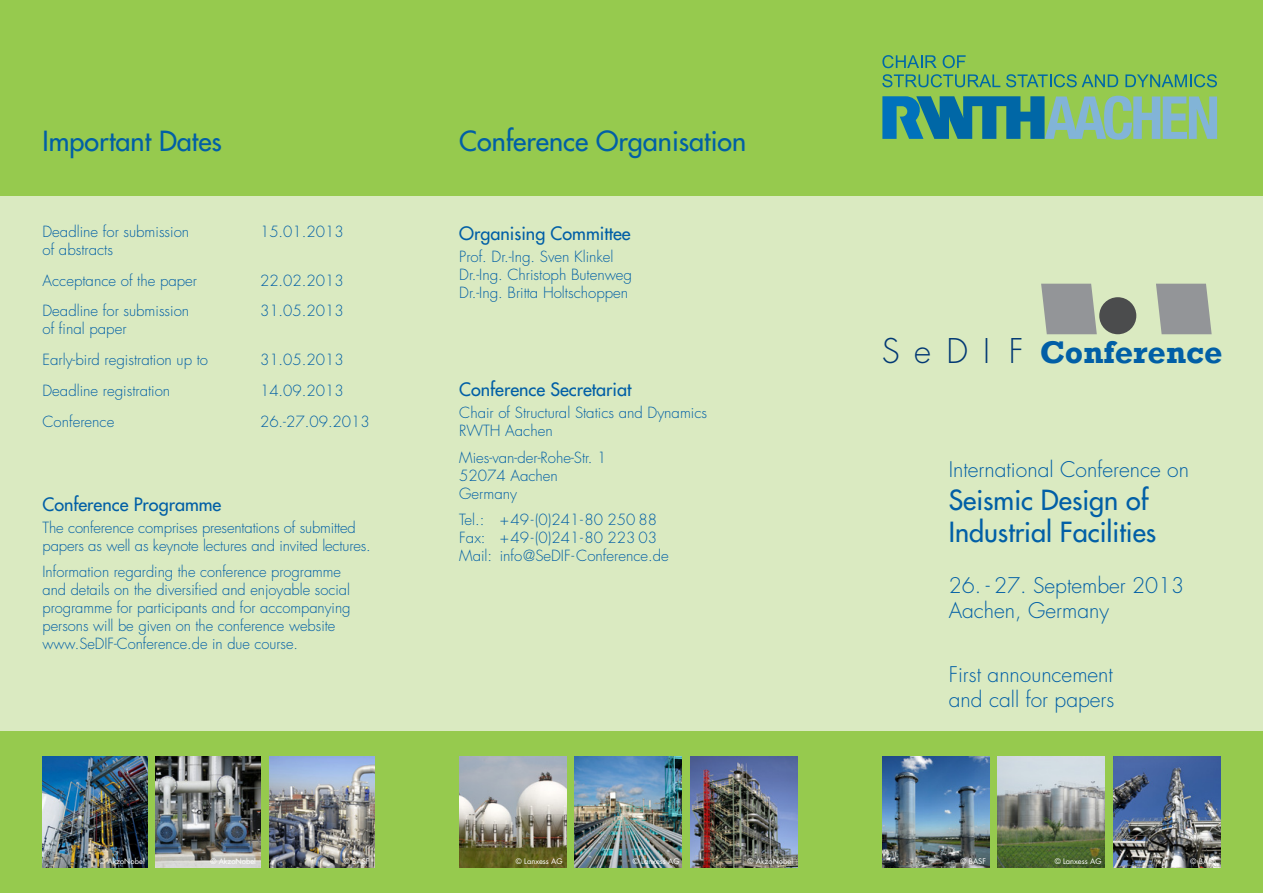
<style>
.page{position:relative;width:1263px;height:893px;background:#fff}
.page>*{position:absolute;margin:0;border:0;box-sizing:border-box;transform-origin:0 0}
.t1{font:300 33.15px "Futura";letter-spacing:.46em;color:#013874}
.t2{font:700 32.1px "Rockwell";color:#015fa6}
.t3{font:27px/32.4px "Futura";color:#015fa6}
.t4{font:300 21px/25.2px "Futura";color:#015fa6}
.Überschrift{font:18px "Futura";color:#015fa6}
.Text{font:300 15px/18px "Futura";color:#015fa6}
.t5{font:7.5px "Futura";color:#fff}
</style>
<div class="page">
<div style="left:0;top:186px;width:1263px;height:549px;background:#daeac1"></div>
<div style="left:0;top:0;width:1263px;height:196px;background:#96ca4e"></div>
<div style="left:0;top:731px;width:1263px;height:162px;background:#96ca4e"></div>
<svg style="left:882px;top:96px;width:335px;height:44px"></svg>
<svg style="left:882px;top:74px;width:118px;height:13px"></svg>
<svg style="left:1006px;top:74px;width:112px;height:13px"></svg>
<svg style="left:1125px;top:74px;width:92px;height:13px"></svg>
<svg style="left:882px;top:55px;width:55px;height:13px"></svg>
<svg style="left:943px;top:55px;width:23px;height:13px"></svg>
<svg style="left:1041px;top:284px;width:56px;height:50px;background:#9a9e9c"></svg>
<svg style="left:1156px;top:284px;width:56px;height:50px;background:#9a9e9c"></svg>
<div style="left:1099px;top:297px;width:37px;height:37px;background:#4b4c4d;border-radius:50%"></div>
<img style="left:459px;top:757px;width:107px;height:110px">
<img style="left:690px;top:757px;width:107px;height:110px">
<img style="left:575px;top:757px;width:107px;height:110px">
<img style="left:882px;top:757px;width:107px;height:110px">
<img style="left:1113px;top:757px;width:107px;height:110px">
<img style="left:998px;top:757px;width:107px;height:110px">
<img style="left:43px;top:757px;width:104px;height:110px">
<img style="left:269px;top:757px;width:105px;height:110px">
<img style="left:156px;top:757px;width:105px;height:110px">
<p class="t3" style="left:43px;top:124px;width:181px">Important Dates</p>
<p class="Text" style="left:43px;top:223px;width:148px">Deadline for submission</p>
<p class="Text" style="left:260px;top:223px;width:85px">15.01.2013</p>
<p class="Text" style="left:43px;top:241px;width:72px">of abstracts</p>
<p class="Text" style="left:43px;top:271px;width:156px">Acceptance of the paper</p>
<p class="Text" style="left:260px;top:271px;width:85px">22.02.2013</p>
<p class="Text" style="left:43px;top:302px;width:148px">Deadline for submission</p>
<p class="Text" style="left:260px;top:302px;width:85px">31.05.2013</p>
<p class="Text" style="left:43px;top:320px;width:85px">of final paper</p>
<p class="Text" style="left:43px;top:351px;width:167px">Early-bird registration up to</p>
<p class="Text" style="left:260px;top:351px;width:85px">31.05.2013</p>
<p class="Text" style="left:43px;top:382px;width:129px">Deadline registration</p>
<p class="Text" style="left:260px;top:382px;width:85px">14.09.2013</p>
<p class="Text" style="left:43px;top:412px;width:73px">Conference</p>
<p class="Text" style="left:260px;top:412px;width:111px">26.-27.09.2013</p>
<p class="Überschrift" style="left:43px;top:492px;width:180px">Conference Programme</p>
<p class="Text" style="left:43px;top:519px;width:330px">The conference comprises presentations of submitted papers as well as keynote lectures and invited lectures.</p>
<p class="Text" style="left:43px;top:563px;width:310px">Information regarding the conference programme and details on the diversified and enjoyable social programme for participants and for accompanying persons will be given on the conference website www.SeDIF-Conference.de in due course.</p>
<p class="t3" style="left:459px;top:124px;width:289px">Conference Organisation</p>
<p class="Überschrift" style="left:459px;top:221px;width:173px">Organising Committee</p>
<p class="Text" style="left:459px;top:248px;width:174px">Prof. Dr.-Ing. Sven Klinkel<br>Dr.-Ing. Christoph Butenweg<br>Dr.-Ing. Britta Holtschoppen</p>
<p class="Überschrift" style="left:459px;top:378px;width:174px">Conference Secretariat</p>
<p class="Text" style="left:459px;top:404px;width:249px">Chair of Structural Statics and Dynamics<br>RWTH Aachen</p>
<p class="Text" style="left:459px;top:448px;width:149px">Mies-van-der-Rohe-Str. 1<br>52074 Aachen<br>Germany</p>
<p class="Text" style="left:459px;top:511px;width:211px">Tel.: +49-(0)241-80 250 88<br>Fax: +49-(0)241-80 223 03<br>Mail: info@SeDIF-Conference.de</p>
<p class="t1" style="left:882px;top:330px;width:143px">SeDIF</p>
<p class="t2" style="left:1040px;top:333px;width:184px">Conference</p>
<p class="t4" style="left:949px;top:457px;width:242px">International Conference on</p>
<p class="t3" style="left:949px;top:483px;width:209px">Seismic Design of<br>Industrial Facilities</p>
<p class="t4" style="left:949px;top:573px;width:237px">26. - 27. September 2013</p>
<p class="t4" style="left:949px;top:598px;width:162px">Aachen, Germany</p>
<p class="t4" style="left:949px;top:662px;width:167px">First announcement and call for papers</p>
<p class="t5" style="left:99px;top:856px;width:47px">© AkzoNobel</p>
<p class="t5" style="left:210px;top:856px;width:47px">© AkzoNobel</p>
<p class="t5" style="left:344px;top:856px;width:27px">© BASF</p>
<p class="t5" style="left:516px;top:856px;width:48px">© Lanxess AG</p>
<p class="t5" style="left:633px;top:856px;width:48px">© Lanxess AG</p>
<p class="t5" style="left:747px;top:856px;width:47px">© AkzoNobel</p>
<p class="t5" style="left:960px;top:856px;width:27px">© BASF</p>
<p class="t5" style="left:1055px;top:856px;width:48px">© Lanxess AG</p>
<p class="t5" style="left:1190px;top:856px;width:27px">© BASF</p>
</div>
